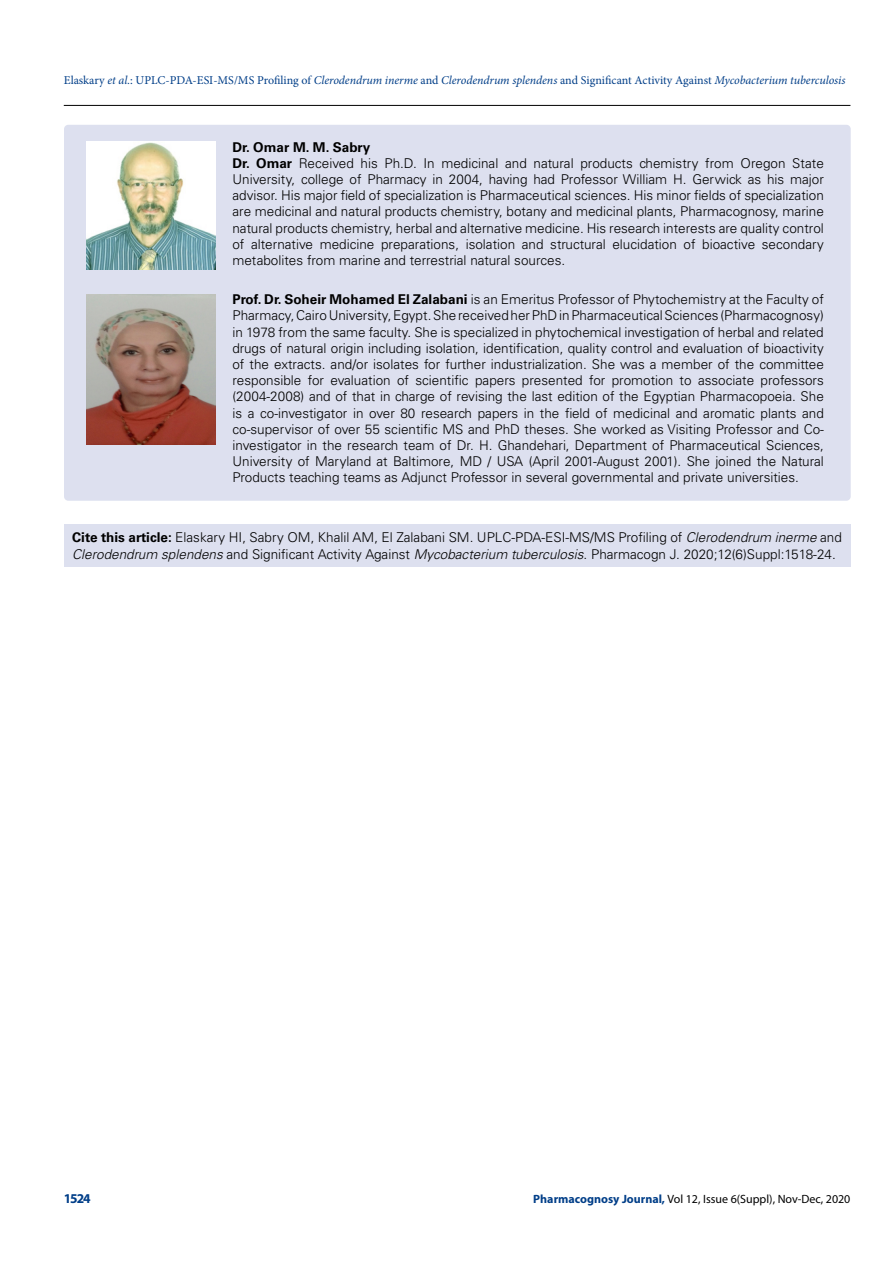
<style>
.page{position:relative;width:893px;height:1263px;background:#fff}
.page>*{position:absolute;margin:0;border:0;box-sizing:border-box;transform-origin:0 0}
.t1{font:300 13.5px/16.2px "Univers LT Std";color:#000}
.t2{font:700 13.5px "Myriad Pro";color:#003e88}
.t3{font:12px "Minion Pro";letter-spacing:-.005em;color:#003e88}
.t4{font:12px "Myriad Pro";color:#000}
.s1{font-style:italic}
.s2{font-weight:700}
.s3{font-weight:700;color:#003e88}
</style>
<div class="page">
<hr style="left:64px;top:105px;width:786px;height:1px;background:#000">
<div style="left:64px;top:125px;width:787px;height:376px;background:#dde0ef;border-radius:4px"></div>
<img style="left:87px;top:142px;width:128px;height:127px">
<img style="left:87px;top:294px;width:128px;height:150px">
<div style="left:64px;top:524px;width:786px;height:43px;background:#dde0ef"></div>
<p class="t3" style="left:64px;top:72px;width:783px">Elaskary <span class="s1">et al.</span>: UPLC-PDA-ESI-MS/MS Profiling of <span class="s1">Clerodendrum inerme</span> and <span class="s1">Clerodendrum splendens</span> and Significant Activity Against <span class="s1">Mycobacterium tuberculosis</span></p>
<p class="t1" style="left:232px;top:139px;width:593px"><span class="s2">Dr. Omar M. M. Sabry<br>Dr. Omar</span> Received his Ph.D. In medicinal and natural products chemistry from Oregon State University, college of Pharmacy in 2004, having had Professor William H. Gerwick as his major advisor. His major field of specialization is Pharmaceutical sciences. His minor fields of specialization are medicinal and natural products chemistry, botany and medicinal plants, Pharmacognosy, marine natural products chemistry, herbal and alternative medicine. His research interests are quality control of alternative medicine preparations, isolation and structural elucidation of bioactive secondary metabolites from marine and terrestrial natural sources.</p>
<p class="t1" style="left:232px;top:291px;width:593px;text-align:justify"><span class="s2">Prof. Dr. Soheir Mohamed El Zalabani</span> is an Emeritus Professor of Phytochemistry at the Faculty of Pharmacy, Cairo University, Egypt. She received her PhD in Pharmaceutical Sciences (Pharmacognosy) in 1978 from the same faculty. She is specialized in phytochemical investigation of herbal and related drugs of natural origin including isolation, identification, quality control and evaluation of bioactivity of the extracts. and/or isolates for further industrialization. She was a member of the committee responsible for evaluation of scientific papers presented for promotion to associate professors (2004-2008) and of that in charge of revising the last edition of the Egyptian Pharmacopoeia. She is a co-investigator in over 80 research papers in the field of medicinal and aromatic plants and co-supervisor of over 55 scientific MS and PhD theses. She worked as Visiting Professor and Co&shy;investigator in the research team of Dr. H. Ghandehari, Department of Pharmaceutical Sciences, University of Maryland at Baltimore, MD / USA (April 2001-August 2001). She joined the Natural Products teaching teams as Adjunct Professor in several governmental and private universities.</p>
<p class="t1" style="left:72px;top:529px;width:771px"><span class="s2">Cite this article:</span> Elaskary HI, Sabry OM, Khalil AM, El Zalabani SM. UPLC-PDA-ESI-MS/MS Profiling of <span class="s1">Clerodendrum inerme</span> and<br><span class="s1">Clerodendrum splendens</span> and Significant Activity Against <span class="s1">Mycobacterium tuberculosis</span>. Pharmacogn J. 2020;12(6)Suppl:1518-24.</p>
<p class="t2" style="left:64px;top:1189px;width:29px">1524</p>
<p class="t4" style="left:533px;top:1191px;width:319px"><span class="s3">Pharmacognosy Journal,</span> Vol 12, Issue 6(Suppl), Nov-Dec, 2020</p>
</div>
